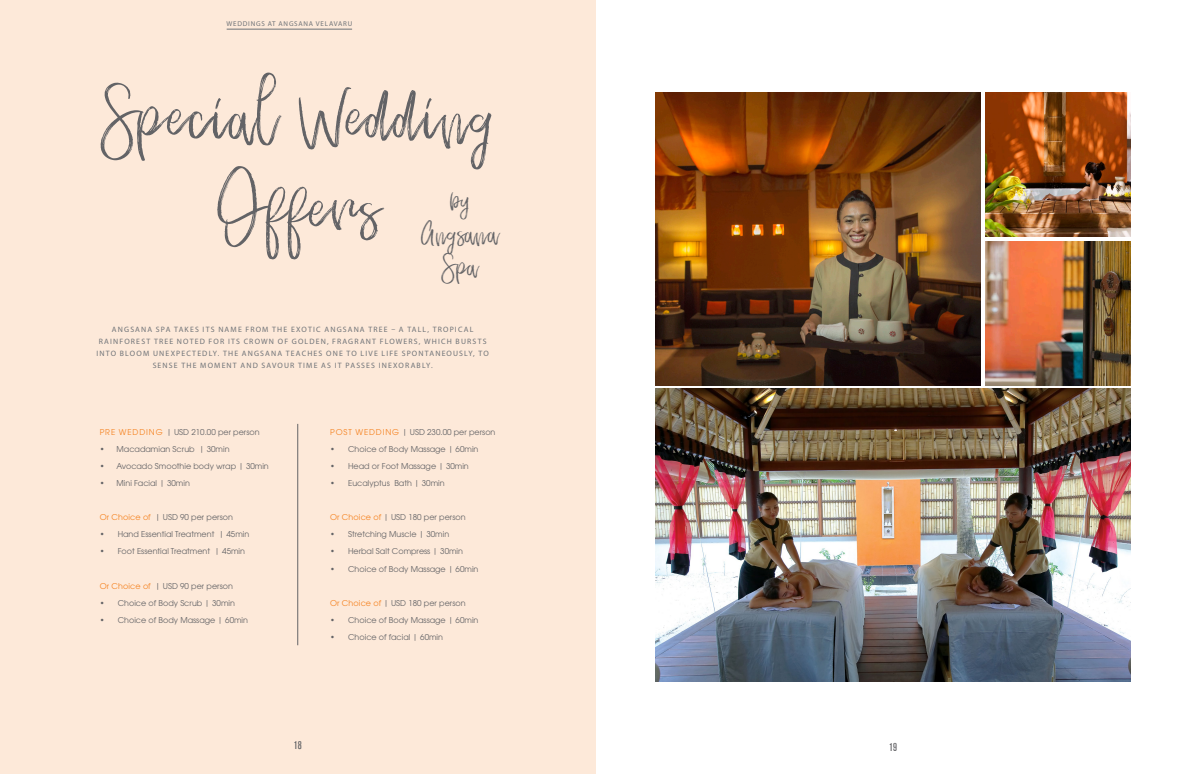
<style>
.page{position:relative;width:1191px;height:774px;background:#fff}
.page>*{position:absolute;margin:0;border:0;box-sizing:border-box;transform-origin:0 0}
.t1{font:69px "Salted Mocha";color:#636366}
.t2{font:27.5px "Salted Mocha";color:#636366}
.Master_Page_Number{font:500 condensed 11.3px "Akzidenz Grotesk BE";color:#636366}
.Paragraph_Style_2{font:8px "Avant Garde";color:#636366}
.t3{font:7.8px/12.1px "Myriad Pro";letter-spacing:.15em;color:#6e7277;text-align:center}
.t4{font:7px "Myriad Pro";letter-spacing:.11em;color:#6e7277}
.s1{color:#f58220}
</style>
<div class="page">
<div style="left:0;top:0;width:595px;height:774px;background:#fde9d9"></div>
<img style="left:656px;top:93px;width:324px;height:292px">
<img style="left:985px;top:242px;width:145px;height:143px">
<img style="left:985px;top:93px;width:145px;height:143px">
<img style="left:656px;top:389px;width:474px;height:292px">
<hr style="left:227px;top:29px;width:125px;height:1px;background:#6e7277">
<hr style="left:297px;top:424px;width:1px;height:221px;background:#636366">
<p class="t4" style="left:226px;top:19px;width:127px">WEDDINGS AT ANGSANA VELAVARU</p>
<p class="t1" style="left:101px;top:67px;width:395px">Special Wedding</p>
<p class="t1" style="left:217px;top:158px;width:162px">Offers</p>
<p class="t2" style="left:449px;top:180px;width:22px">by</p>
<p class="t2" style="left:421px;top:213px;width:78px">Angsana</p>
<p class="t2" style="left:441px;top:246px;width:37px">Spa</p>
<p class="t3" style="left:96px;top:323px;width:394px">ANGSANA SPA TAKES ITS NAME FROM THE EXOTIC ANGSANA TREE – A TALL, TROPICAL RAINFOREST TREE NOTED FOR ITS CROWN OF GOLDEN, FRAGRANT FLOWERS, WHICH BURSTS INTO BLOOM UNEXPECTEDLY. THE ANGSANA TEACHES ONE TO LIVE LIFE SPONTANEOUSLY, TO SENSE THE MOMENT AND SAVOUR TIME AS IT PASSES INEXORABLY.</p>
<p class="Paragraph_Style_2" style="left:100px;top:427px;width:162px"><span class="s1">PRE WEDDING</span> | USD 210.00 per person</p>
<p class="Paragraph_Style_2" style="left:100px;top:444px;width:131px">• Macadamian Scrub | 30min</p>
<p class="Paragraph_Style_2" style="left:100px;top:461px;width:171px">• Avocado Smoothie body wrap | 30min</p>
<p class="Paragraph_Style_2" style="left:100px;top:478px;width:92px">• Mini Facial | 30min</p>
<p class="Paragraph_Style_2" style="left:100px;top:513px;width:135px"><span class="s1">Or Choice of</span> | USD 90 per person</p>
<p class="Paragraph_Style_2" style="left:100px;top:530px;width:151px">• Hand Essential Treatment | 45min</p>
<p class="Paragraph_Style_2" style="left:100px;top:547px;width:147px">• Foot Essential Treatment | 45min</p>
<p class="Paragraph_Style_2" style="left:100px;top:581px;width:135px"><span class="s1">Or Choice of</span> | USD 90 per person</p>
<p class="Paragraph_Style_2" style="left:100px;top:598px;width:137px">• Choice of Body Scrub | 30min</p>
<p class="Paragraph_Style_2" style="left:100px;top:615px;width:150px">• Choice of Body Massage | 60min</p>
<p class="Paragraph_Style_2" style="left:330px;top:427px;width:167px"><span class="s1">POST WEDDING</span> | USD 230.00 per person</p>
<p class="Paragraph_Style_2" style="left:330px;top:444px;width:150px">• Choice of Body Massage | 60min</p>
<p class="Paragraph_Style_2" style="left:330px;top:461px;width:140px">• Head or Foot Massage | 30min</p>
<p class="Paragraph_Style_2" style="left:330px;top:478px;width:116px">• Eucalyptus Bath | 30min</p>
<p class="Paragraph_Style_2" style="left:330px;top:513px;width:137px"><span class="s1">Or Choice of</span> | USD 180 per person</p>
<p class="Paragraph_Style_2" style="left:330px;top:530px;width:121px">• Stretching Muscle | 30min</p>
<p class="Paragraph_Style_2" style="left:330px;top:547px;width:134px">• Herbal Salt Compress | 30min</p>
<p class="Paragraph_Style_2" style="left:330px;top:564px;width:150px">• Choice of Body Massage | 60min</p>
<p class="Paragraph_Style_2" style="left:330px;top:598px;width:137px"><span class="s1">Or Choice of</span> | USD 180 per person</p>
<p class="Paragraph_Style_2" style="left:330px;top:615px;width:150px">• Choice of Body Massage | 60min</p>
<p class="Paragraph_Style_2" style="left:330px;top:632px;width:114px">• Choice of facial | 60min</p>
<p class="Master_Page_Number" style="left:294px;top:739px;width:9px">18</p>
<p class="Master_Page_Number" style="left:889px;top:741px;width:9px">19</p>
</div>
